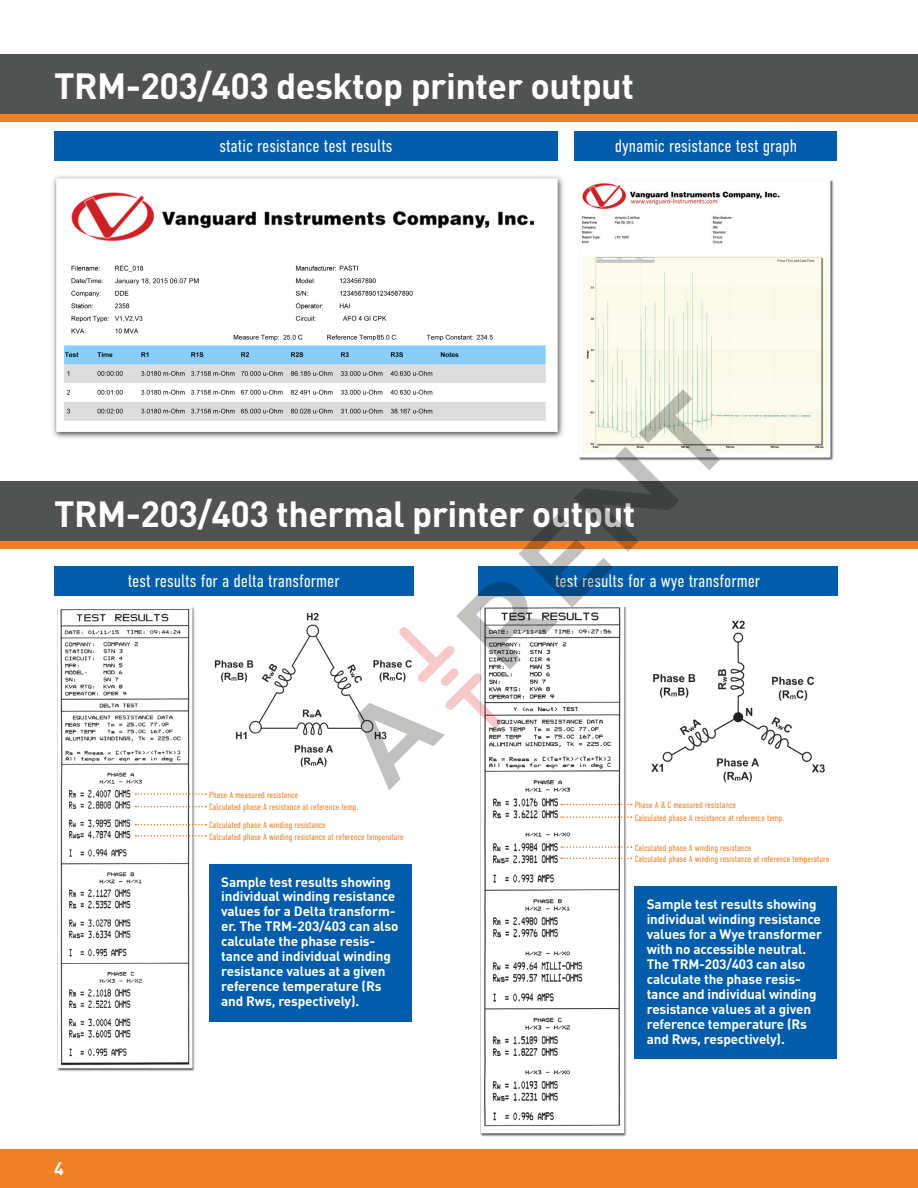
<style>
.page{position:relative;width:918px;height:1188px;background:#fff}
.page>*{position:absolute;margin:0;border:0;box-sizing:border-box;transform-origin:0 0}
.t1{font:700 36px "DIN";letter-spacing:-.015em;color:#fff}
.t2{font:300 18px "DIN Condensed";color:#fff}
.t3{font:700 18px "DIN";color:#fff}
.t4{font:700 13.5px/15px "DIN";letter-spacing:-.01em;color:#fff}
.t5{font:300 9px/12.5px "DIN Condensed";color:#f07f27}
</style>
<div class="page">
<div style="left:478px;top:567px;width:359px;height:29px;background:#015dab"></div>
<div style="left:0;top:54px;width:918px;height:60px;background:#515353"></div>
<div style="left:0;top:482px;width:918px;height:60px;background:#515353"></div>
<div style="left:0;top:1149px;width:918px;height:39px;background:#f07f27"></div>
<img style="left:53px;top:176px;width:510px;height:262px">
<img style="left:582px;top:180px;width:251px;height:280px">
<img style="left:214px;top:612px;width:143px;height:155px">
<img style="left:57px;top:607px;width:150px;height:464px">
<svg style="left:135px;top:793px;width:71px;height:2px"></svg>
<svg style="left:135px;top:806px;width:71px;height:1px"></svg>
<svg style="left:135px;top:824px;width:71px;height:1px"></svg>
<svg style="left:135px;top:835px;width:71px;height:2px"></svg>
<img style="left:720px;top:620px;width:105px;height:163px">
<img style="left:480px;top:791px;width:153px;height:346px">
<div style="left:635px;top:886px;width:202px;height:173px;background:#015dab"></div>
<svg style="left:561px;top:804px;width:71px;height:1px"></svg>
<svg style="left:561px;top:816px;width:71px;height:2px"></svg>
<svg style="left:561px;top:846px;width:71px;height:2px"></svg>
<svg style="left:561px;top:858px;width:71px;height:1px"></svg>
<div style="left:209px;top:864px;width:203px;height:157px;background:#015dab"></div>
<div style="left:54px;top:567px;width:359px;height:29px;background:#015dab"></div>
<div style="left:575px;top:132px;width:262px;height:29px;background:#015dab"></div>
<div style="left:54px;top:132px;width:504px;height:29px;background:#015dab"></div>
<div style="left:0;top:541px;width:918px;height:8px;background:#f07f27"></div>
<div style="left:0;top:114px;width:918px;height:7px;background:#f07f27"></div>
<svg style="left:357px;top:389px;width:363px;height:402px"></svg>
<h1 class="t1" style="left:54px;top:62px;width:582px">TRM-203/403 desktop printer output</h1>
<h2 class="t2" style="left:219px;top:136px;width:175px">static resistance test results</h2>
<h2 class="t2" style="left:615px;top:136px;width:184px">dynamic resistance test graph</h2>
<h1 class="t1" style="left:54px;top:490px;width:583px">TRM-203/403 thermal printer output</h1>
<h2 class="t2" style="left:128px;top:571px;width:213px">test results for a delta transformer</h2>
<h2 class="t2" style="left:555px;top:571px;width:207px">test results for a wye transformer</h2>
<h2 class="t3" style="left:54px;top:1156px;width:11px">4</h2>
<p class="t5" style="left:209px;top:789px;width:151px">Phase A measured resistance<br>Calculated phase A resistance at reference temp.</p>
<p class="t5" style="left:209px;top:820px;width:196px;line-height:11.1px">Calculated phase A winding resistance<br>Calculated phase A winding resistance at reference temperature</p>
<p class="t4" style="left:221px;top:874px;width:179px">Sample test results showing individual winding resistance values for a Delta transform&shy;er. The TRM-203/403 can also calculate the phase resis&shy;tance and individual winding resistance values at a given reference temperature (Rs and Rws, respectively).</p>
<p class="t5" style="left:635px;top:799px;width:151px">Phase A &amp; C measured resistance<br>Calculated phase A resistance at reference temp.</p>
<p class="t5" style="left:635px;top:842px;width:196px;line-height:11.1px">Calculated phase A winding resistance<br>Calculated phase A winding resistance at reference temperature</p>
<p class="t4" style="left:647px;top:896px;width:177px">Sample test results showing individual winding resistance values for a Wye transformer with no accessible neutral.<br>The TRM-203/403 can also calculate the phase resis&shy;tance and individual winding resistance values at a given reference temperature (Rs and Rws, respectively).</p>
</div>
